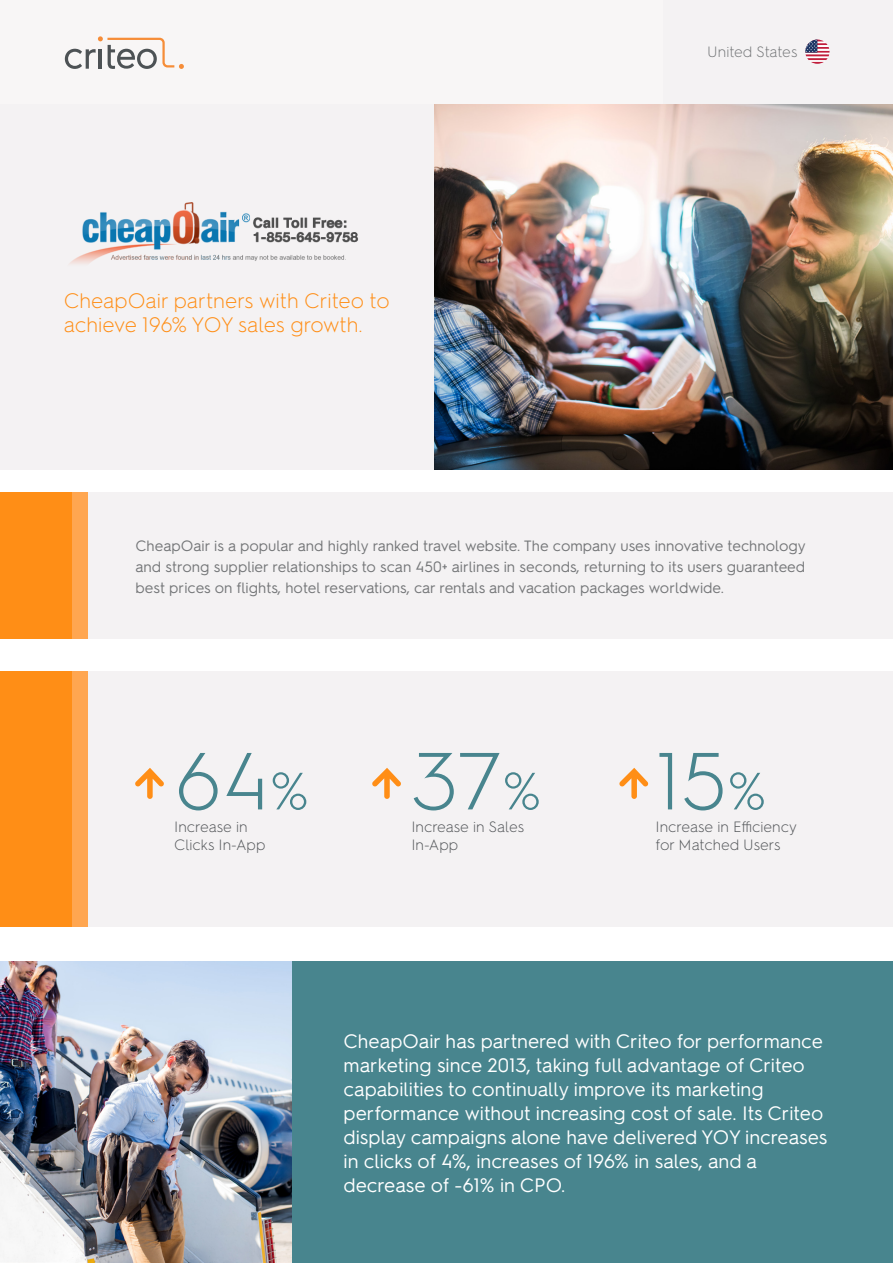
<style>
.page{position:relative;width:893px;height:1263px;background:#fff}
.page>*{position:absolute;margin:0;border:0;box-sizing:border-box;transform-origin:0 0}
.t1{font:300 81px "Hurme Geometric Sans 2";color:#48858e}
.t2{font:300 21px/24px "Hurme Geometric Sans 2";color:#ff8e16}
.t3{font:19.5px/24px "Hurme Geometric Sans 2";color:#fff}
.t4{font:15px/21px "Hurme Geometric Sans 2";color:#747678;text-align:justify}
.t5{font:300 15px/18px "Hurme Geometric Sans 2";color:#54575a}
.t6{font:300 15px "Hurme Geometric Sans 2";letter-spacing:-.01em;color:#747678}
.s1{font-size:52.5px}
</style>
<div class="page">
<div style="left:0;top:0;width:893px;height:104px;background:#f8f6f6"></div>
<div style="left:291px;top:961px;width:602px;height:302px;background:#48858e"></div>
<div style="left:88px;top:671px;width:805px;height:256px;background:#f4f2f3"></div>
<div style="left:663px;top:0;width:230px;height:104px;background:#f4f2f3"></div>
<svg style="left:805px;top:40px;width:24px;height:24px"></svg>
<div style="left:0;top:104px;width:434px;height:366px;background:#f4f2f3"></div>
<svg style="left:135px;top:768px;width:29px;height:31px"></svg>
<svg style="left:372px;top:768px;width:29px;height:31px"></svg>
<svg style="left:619px;top:768px;width:29px;height:31px"></svg>
<img style="left:0;top:961px;width:291px;height:302px">
<svg style="left:65px;top:36px;width:119px;height:33px"></svg>
<img style="left:69px;top:202px;width:289px;height:62px">
<img style="left:434px;top:104px;width:459px;height:366px">
<div style="left:88px;top:493px;width:805px;height:146px;background:#f4f2f3"></div>
<div style="left:0;top:493px;width:72px;height:146px;background:#ff8e16"></div>
<div style="left:72px;top:493px;width:16px;height:146px;background:#ffa650"></div>
<div style="left:0;top:671px;width:72px;height:256px;background:#ff8e16"></div>
<div style="left:72px;top:671px;width:16px;height:256px;background:#ffa650"></div>
<p class="t2" style="left:64px;top:288px;width:327px">CheapOair partners with Criteo to achieve 196% YOY sales growth.</p>
<p class="t6" style="left:707px;top:41px;width:92px">United States</p>
<p class="t4" style="left:136px;top:534px;width:672px">CheapOair is a popular and highly ranked travel website. The company uses innovative technology and strong supplier relationships to scan 450+ airlines in seconds, returning to its users guaranteed best prices on flights, hotel reservations, car rentals and vacation packages worldwide.</p>
<p class="t1" style="left:174px;top:726px;width:136px">64<span class="s1">%</span></p>
<p class="t5" style="left:174px;top:816px;width:75px">Increase in</p>
<p class="t5" style="left:174px;top:834px;width:93px">Clicks In-App</p>
<p class="t1" style="left:411px;top:726px;width:132px">37<span class="s1">%</span></p>
<p class="t5" style="left:411px;top:816px;width:114px">Increase in Sales<br>In-App</p>
<p class="t1" style="left:656px;top:726px;width:113px">15<span class="s1">%</span></p>
<p class="t5" style="left:656px;top:816px;width:143px">Increase in Efficiency for Matched Users</p>
<p class="t3" style="left:344px;top:1028px;width:485px">CheapOair has partnered with Criteo for performance marketing since 2013, taking full advantage of Criteo capabilities to continually improve its marketing performance without increasing cost of sale. Its Criteo display campaigns alone have delivered YOY increases in clicks of 4%, increases of 196% in sales, and a decrease of -61% in CPO.</p>
</div>
